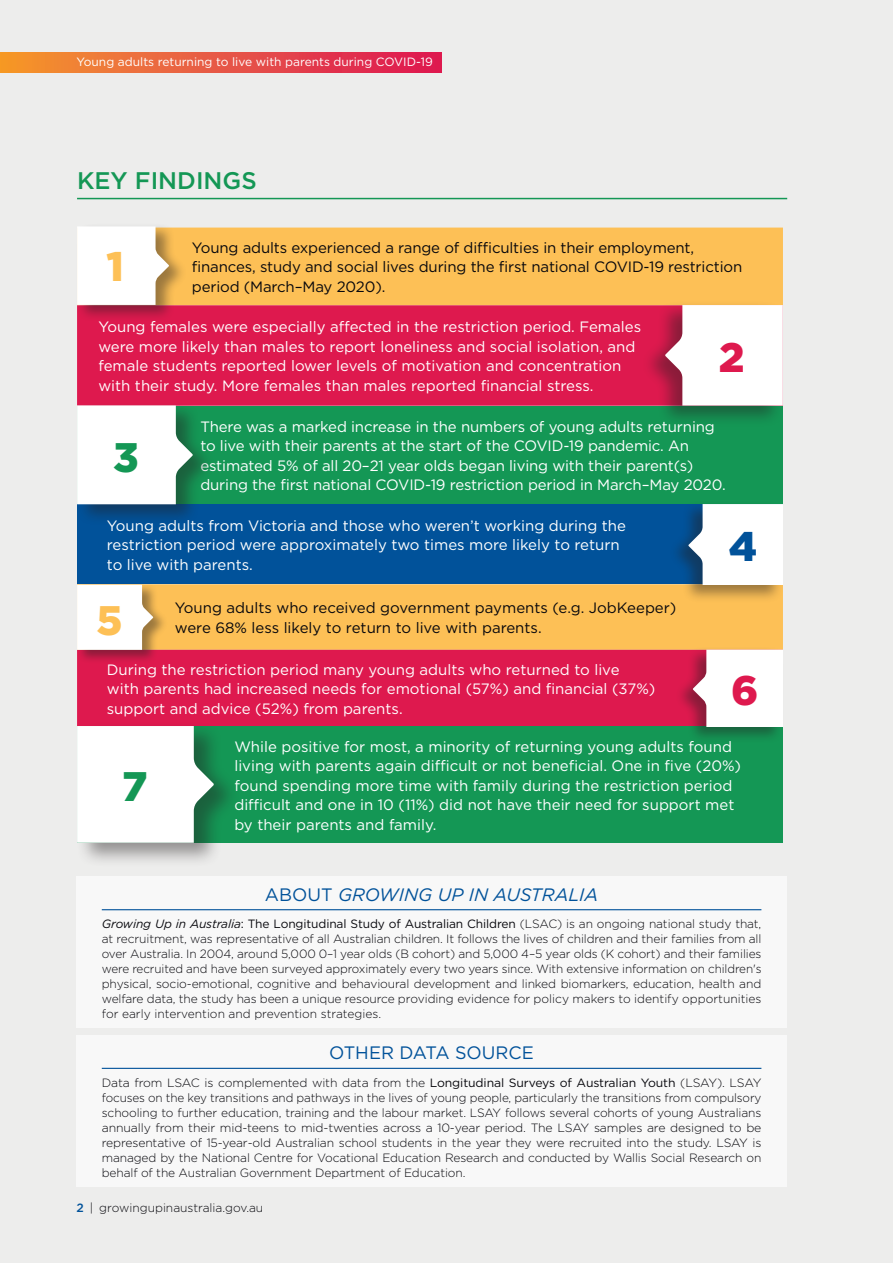
<style>
.page{position:relative;width:893px;height:1263px;background:#ededec}
.page>*{position:absolute;margin:0;border:0;box-sizing:border-box;transform-origin:0 0}
.t1{font:900 41.25px "Gotham";color:#de194e}
.t2{font:900 41.25px "Gotham";color:#149755}
.t3{font:900 41.25px "Gotham";color:#fdc056}
.t4{font:900 41.25px "Gotham";color:#01529a}
.Key_Messages_Heading{font:500 24px "Gotham";color:#149755}
.t5{font:italic 18px "Gotham";color:#01529a}
.t6{font:18px "Gotham";color:#01529a}
.Body_Text_white{font:15px/19.5px "Gotham";color:#fff}
.Body_Text{font:15px/19.5px "Gotham";letter-spacing:-.01em;color:#fff}
.Body_Text-2{font:15px/19.5px "Gotham";letter-spacing:-.01em;color:#08080d}
.Body_Text_white-2{font:15px/19.5px "Gotham";color:#08080d}
.t7{font:300 12px/15px "Gotham";letter-spacing:-.01em;color:#08080d;text-align:justify}
.t8{font:12px "Gotham";color:#fff}
.s1{font-style:normal}
.s2{font-weight:400;font-style:italic}
.s3{font-weight:400}
.s4{font-weight:500;color:#01529a}
</style>
<div class="page">
<div style="left:0;top:52px;width:441px;height:21px;background:linear-gradient(to right,#f4992e,#dc1556)"></div>
<div style="left:77px;top:1035px;width:710px;height:152px;background:#f8f8f8"></div>
<div style="left:77px;top:876px;width:710px;height:152px;background:#f8f8f8"></div>
<hr style="left:102px;top:1068px;width:659px;height:1px;background:#01529a">
<hr style="left:102px;top:909px;width:659px;height:1px;background:#01529a">
<hr style="left:77px;top:198px;width:710px;height:1px;background:#149755">
<div style="left:187px;top:228px;width:596px;height:77px;background:#fdc056"></div>
<svg style="left:77px;top:305px;width:706px;height:421px;background:#e64850"></svg>
<div style="left:77px;top:406px;width:706px;height:98px;background:#149755"></div>
<div style="left:77px;top:504px;width:706px;height:80px;background:#01529a"></div>
<div style="left:77px;top:726px;width:706px;height:117px;background:#149755"></div>
<div style="left:76px;top:223px;width:111px;height:99px;background:#231f20;opacity:.45"></div>
<svg style="left:77px;top:226px;width:92px;height:79px;background:#f6f1e8"></svg>
<div style="left:76px;top:401px;width:140px;height:125px;background:#231f20;opacity:.45"></div>
<svg style="left:77px;top:405px;width:116px;height:99px;background:#e4eee9"></svg>
<div style="left:76px;top:721px;width:165px;height:146px;background:#231f20;opacity:.45"></div>
<svg style="left:77px;top:726px;width:137px;height:117px;background:#e2ede8"></svg>
<div style="left:77px;top:583px;width:91px;height:80px;background:#231f20;opacity:.45"></div>
<svg style="left:77px;top:585px;width:76px;height:65px;background:#f6f1e8"></svg>
<div style="left:642px;top:301px;width:142px;height:126px;background:#231f20;opacity:.45"></div>
<svg style="left:665px;top:305px;width:118px;height:100px;background:#f4e2e7"></svg>
<div style="left:669px;top:501px;width:115px;height:102px;background:#231f20;opacity:.45"></div>
<svg style="left:688px;top:504px;width:95px;height:81px;background:#e0e7ed"></svg>
<div style="left:674px;top:647px;width:110px;height:97px;background:#231f20;opacity:.45"></div>
<svg style="left:693px;top:650px;width:90px;height:77px;background:#f4e3e8"></svg>
<p class="t8" style="left:77px;top:54px;width:358px">Young adults returning to live with parents during COVID-19</p>
<h3 class="Key_Messages_Heading" style="left:77px;top:165px;width:181px">KEY FINDINGS</h3>
<p class="Body_Text-2" style="left:192px;top:238px;width:552px">Young adults experienced a range of difficulties in their employment, finances, study and social lives during the first national COVID-19 restriction period (March–May 2020).</p>
<h3 class="Body_Text_white" style="left:98px;top:317px;width:544px">Young females were especially affected in the restriction period. Females were more likely than males to report loneliness and social isolation, and female students reported lower levels of motivation and concentration with their study. More females than males reported financial stress.</h3>
<p class="Body_Text" style="left:200px;top:416px;width:527px">There was a marked increase in the numbers of young adults returning to live with their parents at the start of the COVID-19 pandemic. An estimated 5% of all 20–21 year olds began living with their parent(s) during the first national COVID-19 restriction period in March–May 2020.</p>
<h3 class="Body_Text_white" style="left:107px;top:515px;width:521px">Young adults from Victoria and those who weren’t working during the restriction period were approximately two times more likely to return to live with parents.</h3>
<h3 class="Body_Text_white-2" style="left:175px;top:598px;width:503px">Young adults who received government payments (e.g. JobKeeper) were 68% less likely to return to live with parents.</h3>
<h3 class="Body_Text_white" style="left:107px;top:659px;width:550px">During the restriction period many young adults who returned to live with parents had increased needs for emotional (57%) and financial (37%) support and advice (52%) from parents.</h3>
<p class="Body_Text" style="left:234px;top:736px;width:508px">While positive for most, a minority of returning young adults found living with parents again difficult or not beneficial. One in five (20%) found spending more time with family during the restriction period difficult and one in 10 (11%) did not have their need for support met by their parents and family.</p>
<h1 class="t3" style="left:107px;top:238px;width:19px">1</h1>
<h1 class="t1" style="left:719px;top:329px;width:27px">2</h1>
<h1 class="t2" style="left:113px;top:429px;width:27px">3</h1>
<h1 class="t4" style="left:729px;top:518px;width:30px">4</h1>
<h1 class="t3" style="left:96px;top:592px;width:27px">5</h1>
<h1 class="t1" style="left:731px;top:662px;width:29px">6</h1>
<h1 class="t2" style="left:122px;top:758px;width:27px">7</h1>
<h3 class="t5" style="left:265px;top:883px;width:335px"><span class="s1">ABOUT</span> GROWING UP IN AUSTRALIA</h3>
<p class="t7" style="left:102px;top:916px;width:661px"><span class="s2">Growing Up in Australia</span><span class="s3">: The Longitudinal Study of Australian Children</span> (LSAC) is an ongoing national study that, at recruitment, was representative of all Australian children. It follows the lives of children and their families from all over Australia. In 2004, around 5,000 0–1 year olds (B cohort) and 5,000 4–5 year olds (K cohort) and their families were recruited and have been surveyed approximately every two years since. With extensive information on children's physical, socio-emotional, cognitive and behavioural development and linked biomarkers, education, health and welfare data, the study has been a unique resource providing evidence for policy makers to identify opportunities for early intervention and prevention strategies.</p>
<h3 class="t6" style="left:329px;top:1041px;width:206px">OTHER DATA SOURCE</h3>
<p class="t7" style="left:102px;top:1075px;width:661px">Data from LSAC is complemented with data from the <span class="s3">Longitudinal Surveys of Australian Youth</span> (LSAY). LSAY focuses on the key transitions and pathways in the lives of young people, particularly the transitions from compulsory schooling to further education, training and the labour market. LSAY follows several cohorts of young Australians annually from their mid-teens to mid-twenties across a 10-year period. The LSAY samples are designed to be representative of 15-year-old Australian school students in the year they were recruited into the study. LSAY is managed by the National Centre for Vocational Education Research and conducted by Wallis Social Research on behalf of the Australian Government Department of Education.</p>
<p class="t7" style="left:77px;top:1200px;width:188px"><span class="s4">2</span> | growingupinaustralia.gov.au</p>
</div>
